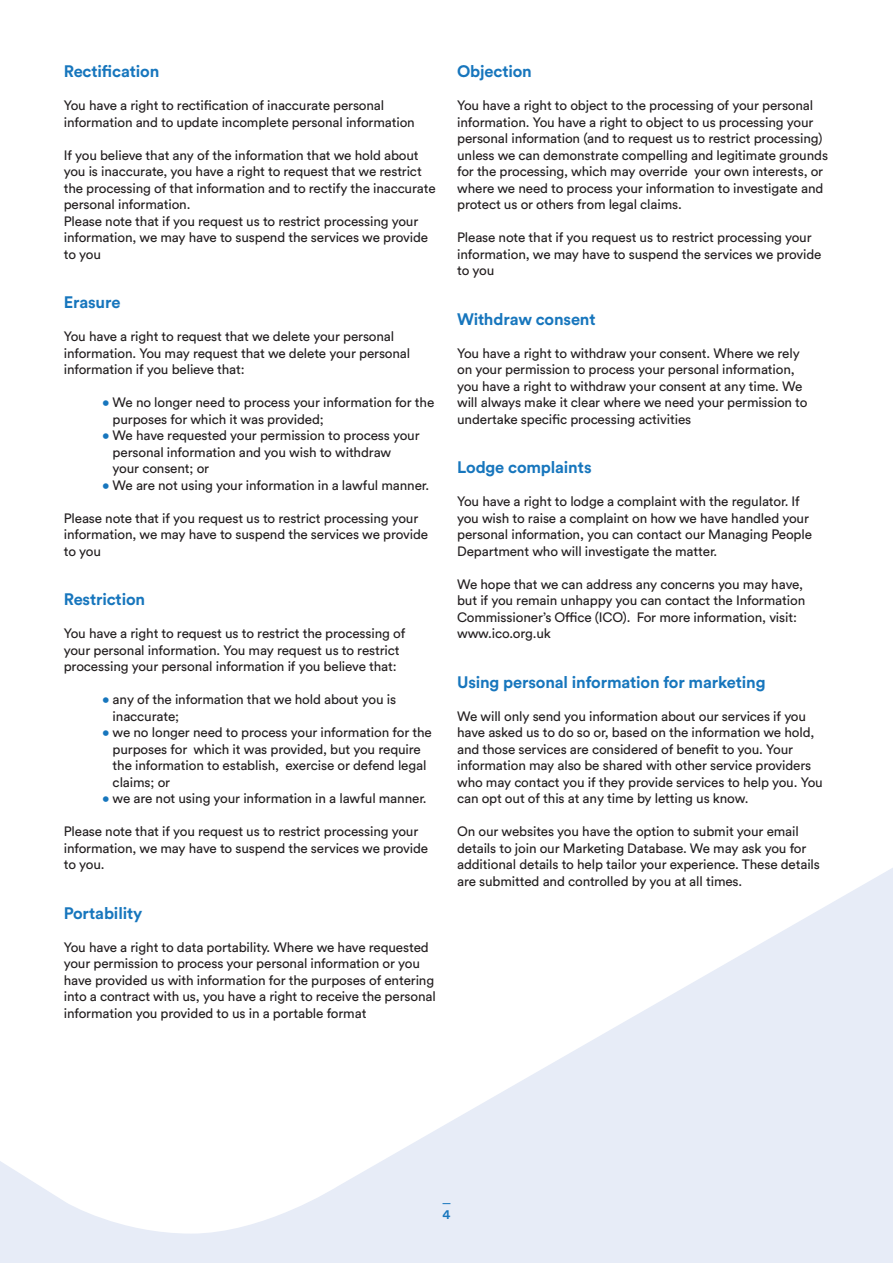
<style>
.page{position:relative;width:893px;height:1263px;background:#fff}
.page>*{position:absolute;margin:0;border:0;box-sizing:border-box;transform-origin:0 0}
.t1{font:700 16.5px "Circular Std";letter-spacing:-.01em;color:#1776bd}
.t2{font:13.5px/16.5px "Circular Std";letter-spacing:-.01em;color:#231f20}
.t3{font:500 13.5px "Circular Std";color:#1776bd}
.s1{color:#1776bd}
</style>
<div class="page">
<svg style="left:0;top:868px;width:893px;height:395px"></svg>
<p class="t1" style="left:64px;top:61px;width:97px">Rectification</p>
<p class="t2" style="left:64px;top:97px;width:353px">You have a right to rectification of inaccurate personal information and to update incomplete personal information</p>
<p class="t2" style="left:64px;top:146px;width:374px">If you believe that any of the information that we hold about you is inaccurate, you have a right to request that we restrict the processing of that information and to rectify the inaccurate personal information.<br>Please note that if you request us to restrict processing your information, we may have to suspend the services we provide to you</p>
<p class="t1" style="left:64px;top:292px;width:58px">Erasure</p>
<p class="t2" style="left:64px;top:328px;width:348px">You have a right to request that we delete your personal information. You may request that we delete your personal information if you believe that:</p>
<p class="t2" style="left:113px;top:394px;width:323px;text-indent:-11px"><span class="s1">•</span> We no longer need to process your information for the purposes for which it was provided;</p>
<p class="t2" style="left:113px;top:427px;width:309px;text-indent:-11px"><span class="s1">•</span> We have requested your permission to process your personal information and you wish to withdraw your consent; or</p>
<p class="t2" style="left:102px;top:476px;width:329px"><span class="s1">•</span> We are not using your information in a lawful manner.</p>
<p class="t2" style="left:64px;top:509px;width:366px">Please note that if you request us to restrict processing your information, we may have to suspend the services we provide to you</p>
<p class="t1" style="left:64px;top:589px;width:83px">Restriction</p>
<p class="t2" style="left:64px;top:625px;width:343px">You have a right to request us to restrict the processing of your personal information. You may request us to restrict processing your personal information if you believe that:</p>
<p class="t2" style="left:113px;top:691px;width:285px;text-indent:-11px"><span class="s1">•</span> any of the information that we hold about you is inaccurate;</p>
<p class="t2" style="left:113px;top:724px;width:321px;text-indent:-11px"><span class="s1">•</span> we no longer need to process your information for the purposes for which it was provided, but you require the information to establish, exercise or defend legal claims; or</p>
<p class="t2" style="left:102px;top:790px;width:326px"><span class="s1">•</span> we are not using your information in a lawful manner.</p>
<p class="t2" style="left:64px;top:823px;width:366px">Please note that if you request us to restrict processing your information, we may have to suspend the services we provide to you.</p>
<p class="t1" style="left:64px;top:902px;width:80px">Portability</p>
<p class="t2" style="left:64px;top:938px;width:374px">You have a right to data portability. Where we have requested your permission to process your personal information or you have provided us with information for the purposes of entering into a contract with us, you have a right to receive the personal information you provided to us in a portable format</p>
<p class="t1" style="left:457px;top:61px;width:76px">Objection</p>
<p class="t2" style="left:457px;top:97px;width:372px">You have a right to object to the processing of your personal information. You have a right to object to us processing your personal information (and to request us to restrict processing) unless we can demonstrate compelling and legitimate grounds for the processing, which may override your own interests, or where we need to process your information to investigate and protect us or others from legal claims.</p>
<p class="t2" style="left:457px;top:229px;width:366px">Please note that if you request us to restrict processing your information, we may have to suspend the services we provide to you</p>
<p class="t1" style="left:457px;top:308px;width:140px">Withdraw consent</p>
<p class="t2" style="left:457px;top:344px;width:352px">You have a right to withdraw your consent. Where we rely on your permission to process your personal information, you have a right to withdraw your consent at any time. We will always make it clear where we need your permission to undertake specific processing activities</p>
<p class="t1" style="left:457px;top:457px;width:136px">Lodge complaints</p>
<p class="t2" style="left:457px;top:493px;width:356px">You have a right to lodge a complaint with the regulator. If you wish to raise a complaint on how we have handled your personal information, you can contact our Managing People Department who will investigate the matter.</p>
<p class="t2" style="left:457px;top:575px;width:350px">We hope that we can address any concerns you may have, but if you remain unhappy you can contact the Information Commissioner’s Office (ICO). For more information, visit: www.ico.org.uk</p>
<p class="t1" style="left:457px;top:671px;width:310px">Using personal information for marketing</p>
<p class="t2" style="left:457px;top:707px;width:367px">We will only send you information about our services if you have asked us to do so or, based on the information we hold, and those services are considered of benefit to you. Your information may also be shared with other service providers who may contact you if they provide services to help you. You can opt out of this at any time by letting us know.</p>
<p class="t2" style="left:457px;top:823px;width:364px">On our websites you have the option to submit your email details to join our Marketing Database. We may ask you for additional details to help tailor your experience. These details are submitted and controlled by you at all times.</p>
<p class="t3" style="left:442px;top:1205px;width:9px">4</p>
</div>
